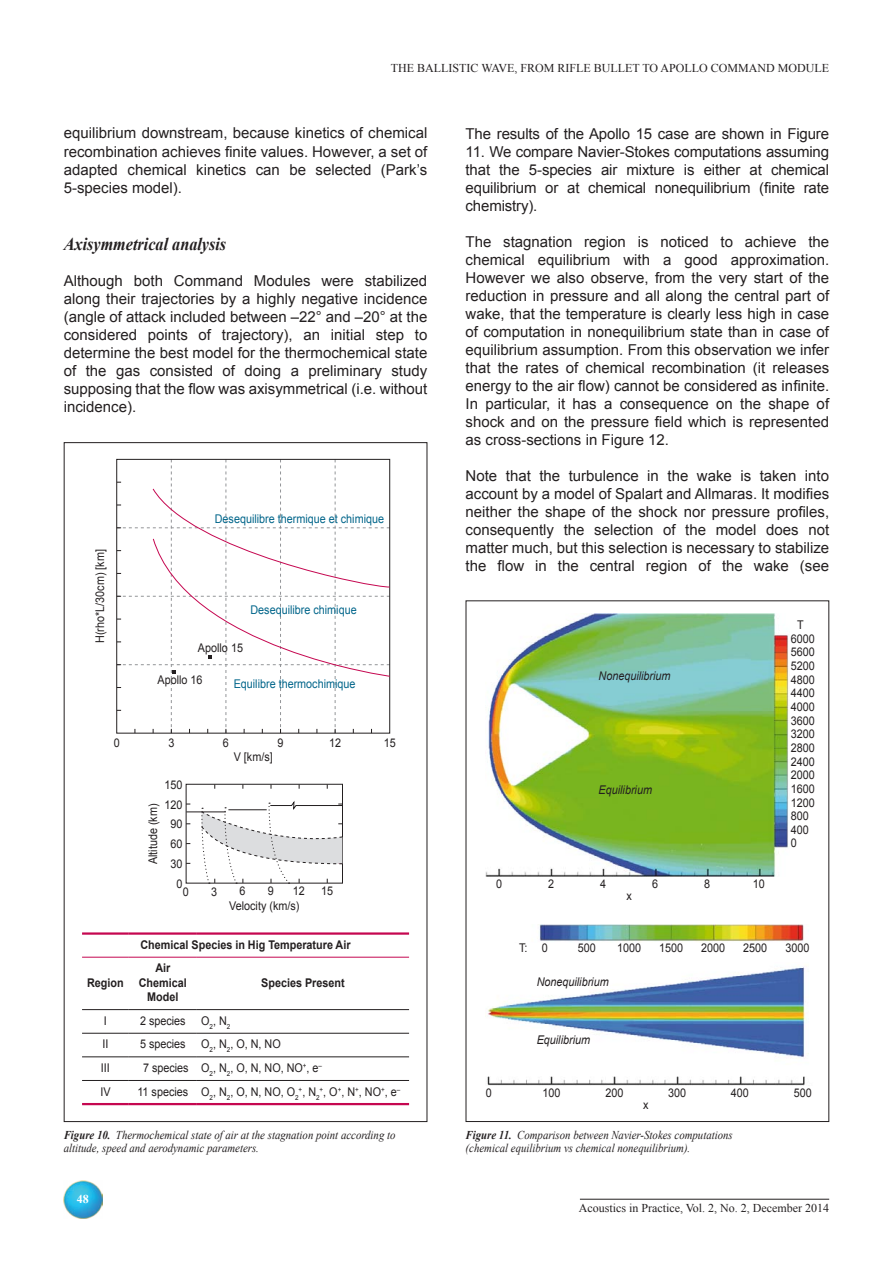
<style>
.page{position:relative;width:893px;height:1263px;background:#fff}
.page>*{position:absolute;margin:0;border:0;box-sizing:border-box;transform-origin:0 0}
.t1{font:italic 700 18px "Times New Roman";color:#231f20;scale:.9 1}
.t2{font:15px/18px "Arial";color:#231f20;text-align:justify}
.t3{font:12px/13.6px "Arial";color:#231f20;text-align:right;scale:.9 1}
.t4{font:italic 12px/13.5px "Times New Roman";color:#231f20;scale:.9 1}
.t5{font:12px "Times New Roman";color:#231f20}
.t6{font:12px "Arial";color:#01658a;scale:.9 1}
.t7{font:700 12px/14.4px "Arial";color:#231f20;text-align:center;scale:.9 1}
.t8{font:italic 12px "Arial";color:#231f20;scale:.9 1}
.t9{font:700 12px "Times New Roman";color:#fff}
.t10{font:7.05px "Arial";color:#231f20;scale:.9 1}
.s1{font-size:12px}
.s2{font-weight:700}
</style>
<div class="page">
<img style="left:64px;top:1180px;width:38px;height:38px">
<hr style="left:580px;top:1199px;width:249px;height:1px;background:#231f20">
<svg style="left:117px;top:459px;width:273px;height:274px"></svg>
<div style="left:186px;top:784px;width:157px;height:99px;border:1px solid #231f20"></div>
<hr style="left:186px;top:811px;width:40px;height:1px;background:#231f20">
<svg style="left:201px;top:800px;width:142px;height:84px"></svg>
<hr style="left:82px;top:1033px;width:47px;height:1px;background:#231f20">
<hr style="left:129px;top:1033px;width:68px;height:1px;background:#231f20">
<hr style="left:197px;top:1033px;width:212px;height:1px;background:#231f20">
<hr style="left:82px;top:1056px;width:47px;height:1px;background:#231f20">
<hr style="left:129px;top:1056px;width:68px;height:1px;background:#231f20">
<hr style="left:197px;top:1056px;width:212px;height:1px;background:#231f20">
<hr style="left:82px;top:1080px;width:47px;height:1px;background:#231f20">
<hr style="left:129px;top:1080px;width:68px;height:1px;background:#231f20">
<hr style="left:197px;top:1080px;width:212px;height:1px;background:#231f20">
<hr style="left:82px;top:932px;width:47px;height:3px;background:#c50750">
<hr style="left:129px;top:932px;width:68px;height:3px;background:#c50750">
<hr style="left:197px;top:932px;width:212px;height:3px;background:#c50750">
<hr style="left:82px;top:1103px;width:47px;height:2px;background:#c50750">
<hr style="left:129px;top:1103px;width:68px;height:2px;background:#c50750">
<hr style="left:197px;top:1103px;width:212px;height:2px;background:#c50750">
<hr style="left:82px;top:957px;width:47px;height:1px;background:#c50750">
<hr style="left:129px;top:957px;width:68px;height:1px;background:#c50750">
<hr style="left:197px;top:957px;width:212px;height:1px;background:#c50750">
<hr style="left:82px;top:1009px;width:47px;height:1px;background:#231f20">
<hr style="left:129px;top:1009px;width:68px;height:1px;background:#231f20">
<hr style="left:197px;top:1009px;width:212px;height:1px;background:#231f20">
<img style="left:485px;top:613px;width:305px;height:264px">
<img style="left:538px;top:924px;width:271px;height:19px">
<img style="left:487px;top:967px;width:322px;height:119px">
<p class="t5" style="left:391px;top:60px;width:440px">THE BALLISTIC WAVE, FROM RIFLE BULLET TO APOLLO COMMAND MODULE</p>
<p class="t2" style="left:64px;top:124px;width:365px">equilibrium downstream, because kinetics of chemical recombination achieves finite values. However, a set of adapted chemical kinetics can be selected (Park’s 5-species model).</p>
<p class="t1" style="left:64px;top:232px;width:182px">Axisymmetrical analysis</p>
<p class="t2" style="left:64px;top:272px;width:365px">Although both Command Modules were stabilized along their trajectories by a highly negative incidence (angle of attack included between –22° and –20° at the considered points of trajectory), an initial step to determine the best model for the thermochemical state of the gas consisted of doing a preliminary study supposing that the flow was axisymmetrical (i.e. without incidence).</p>
<p class="t3" style="left:93px;top:643px;width:106px;rotate:-90deg">H(rho*L/30cm) [km]</p>
<p class="t6" style="left:215px;top:510px;width:190px">Desequilibre thermique et chimique</p>
<p class="t6" style="left:250px;top:602px;width:120px">Desequilibre chimique</p>
<p class="t3" style="left:198px;top:641px;width:52px">Apollo 15</p>
<p class="t3" style="left:158px;top:673px;width:52px">Apollo 16</p>
<p class="t6" style="left:234px;top:676px;width:137px">Equilibre thermochimique</p>
<p class="t3" style="left:114px;top:736px;width:8px">0</p>
<p class="t3" style="left:168px;top:736px;width:8px">3</p>
<p class="t3" style="left:223px;top:736px;width:8px">6</p>
<p class="t3" style="left:277px;top:736px;width:8px">9</p>
<p class="t3" style="left:234px;top:750px;width:45px">V [km/s]</p>
<p class="t3" style="left:329px;top:736px;width:15px">12</p>
<p class="t3" style="left:384px;top:736px;width:15px">15</p>
<p class="t3" style="left:164px;top:775px;width:22px;line-height:19.8px">150<br>120<br>90<br>60<br>30<br>0</p>
<p class="t3" style="left:146px;top:864px;width:69px;rotate:-90deg">Altitude (km)</p>
<p class="t3" style="left:183px;top:884px;width:8px">0</p>
<p class="t3" style="left:211px;top:884px;width:8px">3</p>
<p class="t3" style="left:239px;top:884px;width:8px">6</p>
<p class="t3" style="left:268px;top:884px;width:8px">9</p>
<p class="t3" style="left:293px;top:884px;width:15px">12</p>
<p class="t3" style="left:321px;top:884px;width:15px">15</p>
<p class="t3" style="left:229px;top:899px;width:80px">Velocity (km/s)</p>
<p class="t7" style="left:87px;top:976px;width:42px">Region</p>
<p class="t7" style="left:141px;top:938px;width:235px">Chemical Species in Hig Temperature Air</p>
<p class="t7" style="left:139px;top:961px;width:55px">Air<br>Chemical<br>Model</p>
<p class="t7" style="left:261px;top:976px;width:94px">Species Present</p>
<p class="t3" style="left:104px;top:1014px;width:5px">I</p>
<p class="t3" style="left:140px;top:1014px;width:52px">2 species</p>
<p class="t3" style="left:201px;top:1014px;width:34px">O<sub>2</sub>, N<sub>2</sub></p>
<p class="t3" style="left:102px;top:1037px;width:8px">II</p>
<p class="t3" style="left:140px;top:1037px;width:52px">5 species</p>
<p class="t3" style="left:201px;top:1037px;width:90px">O<sub>2</sub>, N<sub>2</sub>, O, N, NO</p>
<p class="t3" style="left:101px;top:1061px;width:12px">III</p>
<p class="t3" style="left:143px;top:1061px;width:200px">7 species O<sub>2</sub>, N<sub>2</sub>, O, N, NO, NO<sup>+</sup>, e<sup>–</sup></p>
<p class="t3" style="left:100px;top:1085px;width:13px">IV</p>
<p class="t3" style="left:137px;top:1085px;width:181px">11 species O<sub>2</sub>, N<sub>2</sub>, O, N, NO, O<sub>2</sub></p>
<p class="t10" style="left:299px;top:1088px;width:25px">+<span class="s1">, N</span>2</p>
<p class="t3" style="left:320px;top:1085px;width:91px"><sup>+</sup>, O<sup>+</sup>, N<sup>+</sup>, NO<sup>+</sup>, e<sup>–</sup></p>
<p class="t4" style="left:64px;top:1128px;width:370px"><span class="s2">Figure 10.</span> Thermochemical state of air at the stagnation point according to altitude, speed and aerodynamic parameters.</p>
<p class="t9" style="left:77px;top:1191px;width:13px">48</p>
<p class="t2" style="left:466px;top:124px;width:365px">The results of the Apollo 15 case are shown in Figure</p>
<p class="t2" style="left:466px;top:142px;width:365px">11. We compare Navier-Stokes computations assuming that the 5-species air mixture is either at chemical equilibrium or at chemical nonequilibrium (finite rate chemistry).</p>
<p class="t2" style="left:466px;top:232px;width:365px">The stagnation region is noticed to achieve the chemical equilibrium with a good approximation.<br>However we also observe, from the very start of the reduction in pressure and all along the central part of wake, that the temperature is clearly less high in case of computation in nonequilibrium state than in case of equilibrium assumption. From this observation we infer that the rates of chemical recombination (it releases energy to the air flow) cannot be considered as infinite.<br>In particular, it has a consequence on the shape of shock and on the pressure field which is represented as cross-sections in Figure 12.</p>
<p class="t2" style="left:466px;top:467px;width:365px">Note that the turbulence in the wake is taken into account by a model of Spalart and Allmaras. It modifies neither the shape of the shock nor pressure profiles, consequently the selection of the model does not matter much, but this selection is necessary to stabilize the flow in the central region of the wake (see</p>
<p class="t8" style="left:599px;top:668px;width:82px">Nonequilibrium</p>
<p class="t8" style="left:599px;top:781px;width:61px">Equilibrium</p>
<p class="t3" style="left:496px;top:876px;width:8px">0</p>
<p class="t3" style="left:652px;top:877px;width:8px">6</p>
<p class="t3" style="left:704px;top:877px;width:8px">8</p>
<p class="t3" style="left:753px;top:877px;width:15px">10</p>
<p class="t3" style="left:548px;top:876px;width:8px">2</p>
<p class="t3" style="left:600px;top:877px;width:8px">4</p>
<p class="t3" style="left:626px;top:889px;width:7px">x</p>
<p class="t3" style="left:797px;top:618px;width:9px">T</p>
<p class="t3" style="left:791px;top:645px;width:28px">5600</p>
<p class="t3" style="left:791px;top:632px;width:28px">6000</p>
<p class="t3" style="left:791px;top:659px;width:28px;text-align:left">5200<br>4800<br>4400<br>4000<br>3600<br>3200<br>2800<br>2400<br>2000<br>1600<br>1200<br>800<br>400<br>0</p>
<p class="t3" style="left:519px;top:941px;width:33px">T: 0</p>
<p class="t3" style="left:578px;top:941px;width:22px">500</p>
<p class="t3" style="left:617px;top:941px;width:28px">1000</p>
<p class="t3" style="left:659px;top:941px;width:28px">1500</p>
<p class="t3" style="left:701px;top:941px;width:28px">2000</p>
<p class="t3" style="left:743px;top:941px;width:28px">2500</p>
<p class="t3" style="left:785px;top:941px;width:28px">3000</p>
<p class="t8" style="left:537px;top:974px;width:82px">Nonequilibrium</p>
<p class="t8" style="left:537px;top:1032px;width:61px">Equilibrium</p>
<p class="t3" style="left:486px;top:1086px;width:8px">0</p>
<p class="t3" style="left:543px;top:1086px;width:22px">100</p>
<p class="t3" style="left:605px;top:1086px;width:22px">200</p>
<p class="t3" style="left:668px;top:1086px;width:22px">300</p>
<p class="t3" style="left:731px;top:1086px;width:22px">400</p>
<p class="t3" style="left:643px;top:1098px;width:7px">x</p>
<p class="t4" style="left:466px;top:1128px;width:298px"><span class="s2">Figure 11.</span> Comparison between Navier-Stokes computations (chemical equilibrium vs chemical nonequilibrium).</p>
<p class="t3" style="left:794px;top:1086px;width:22px">500</p>
<p class="t5" style="left:579px;top:1200px;width:252px">ACOUSTICS IN PRACTICE, VOL. 2, NO. 2, DECEMBER 2014</p>
</div>
